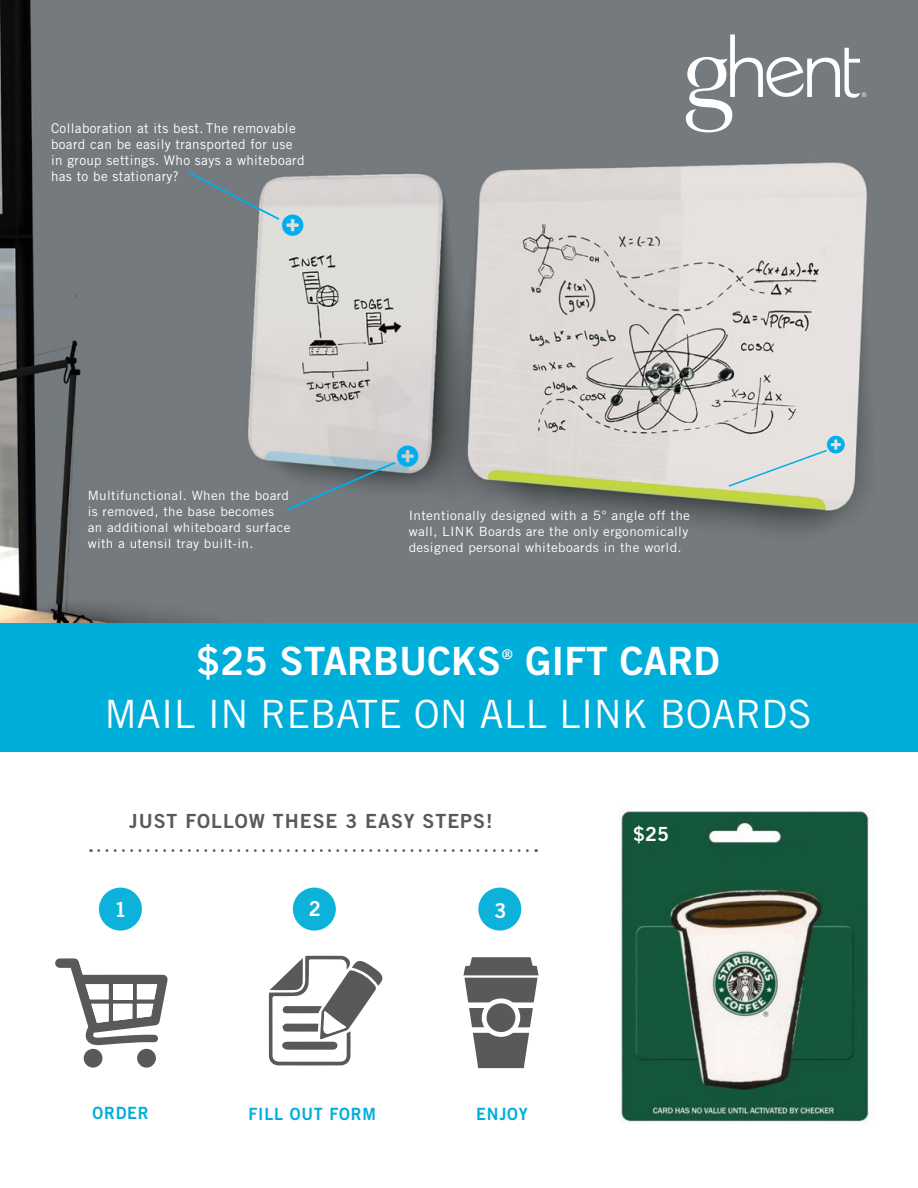
<style>
.page{position:relative;width:918px;height:1188px;background:#fff}
.page>*{position:absolute;margin:0;border:0;box-sizing:border-box;transform-origin:0 0}
.t1{font:39px "Trade Gothic LT Std";color:#fff}
.t2{font:39px "Trade Gothic LT Std Bd 2";color:#fff}
.t3{font:20.7px "Trade Gothic LT Std Bd 2";color:#fff;scale:.96 1}
.t4{font:19.5px "Trade Gothic LT Std Bd 2";letter-spacing:.05em;color:#58595b}
.t5{font:19.5px "Trade Gothic LT Std Bd 2";color:#fff}
.t6{font:16.95px "Trade Gothic LT Std Bd 2";letter-spacing:.05em;color:#00aeda;scale:.96 1}
.t7{font:13.5px/16.2px "Trade Gothic LT Std";letter-spacing:.025em;color:#fff}
.t8{font:12.9px/16.2px "Trade Gothic LT Std";letter-spacing:.025em;color:#fff;scale:1.05 1}
.s1{font-family:"Minion Pro"}
</style>
<div class="page">
<img style="left:0;top:0;width:918px;height:624px">
<div style="left:0;top:624px;width:918px;height:128px;background:#00aeda"></div>
<svg style="left:463px;top:957px;width:76px;height:111px"></svg>
<svg style="left:268px;top:955px;width:115px;height:111px"></svg>
<svg style="left:55px;top:958px;width:113px;height:110px"></svg>
<svg style="left:99px;top:849px;width:438px;height:3px"></svg>
<div style="left:99px;top:888px;width:43px;height:43px;background:#0db2db;border-radius:50%"></div>
<div style="left:293px;top:888px;width:43px;height:43px;background:#0db2db;border-radius:50%"></div>
<div style="left:478px;top:888px;width:43px;height:43px;background:#0db2db;border-radius:50%"></div>
<img style="left:619px;top:809px;width:251px;height:315px">
<div style="left:638px;top:823px;width:43px;height:29px;background:#14563b"></div>
<svg style="left:686px;top:34px;width:180px;height:98px;background:#8e9295"></svg>
<svg style="left:186px;top:170px;width:118px;height:66px;background:#92999c"></svg>
<svg style="left:285px;top:445px;width:134px;height:67px;background:#848f94"></svg>
<div style="left:727px;top:436px;width:118px;height:52px;background:#e7e2de"></div>
<p class="t7" style="left:51px;top:120px;width:255px">Collaboration at its best. The removable board can be easily transported for use in group settings. Who says a whiteboard has to be stationary?</p>
<p class="t8" style="left:88px;top:487px;width:195px">Multifunctional. When the board is removed, the base becomes an additional whiteboard surface with a utensil tray built-in.</p>
<p class="t8" style="left:409px;top:507px;width:269px">Intentionally designed with a 5° angle off the wall, LINK Boards are the only ergonomically designed personal whiteboards in the world.</p>
<p class="t2" style="left:197px;top:637px;width:524px">$25 STARBUCKS<span class="s1">®</span> GIFT CARD</p>
<p class="t1" style="left:104px;top:690px;width:709px">MAIL IN REBATE ON ALL LINK BOARDS</p>
<p class="t4" style="left:129px;top:809px;width:365px">JUST FOLLOW THESE 3 EASY STEPS!</p>
<p class="t3" style="left:114px;top:896px;width:14px">1</p>
<p class="t3" style="left:309px;top:896px;width:14px">2</p>
<p class="t3" style="left:495px;top:897px;width:14px">3</p>
<p class="t6" style="left:92px;top:1103px;width:60px">ORDER</p>
<p class="t6" style="left:248px;top:1103px;width:134px">FILL OUT FORM</p>
<p class="t6" style="left:476px;top:1103px;width:55px">ENJOY</p>
<p class="t5" style="left:633px;top:821px;width:37px">$25</p>
</div>
